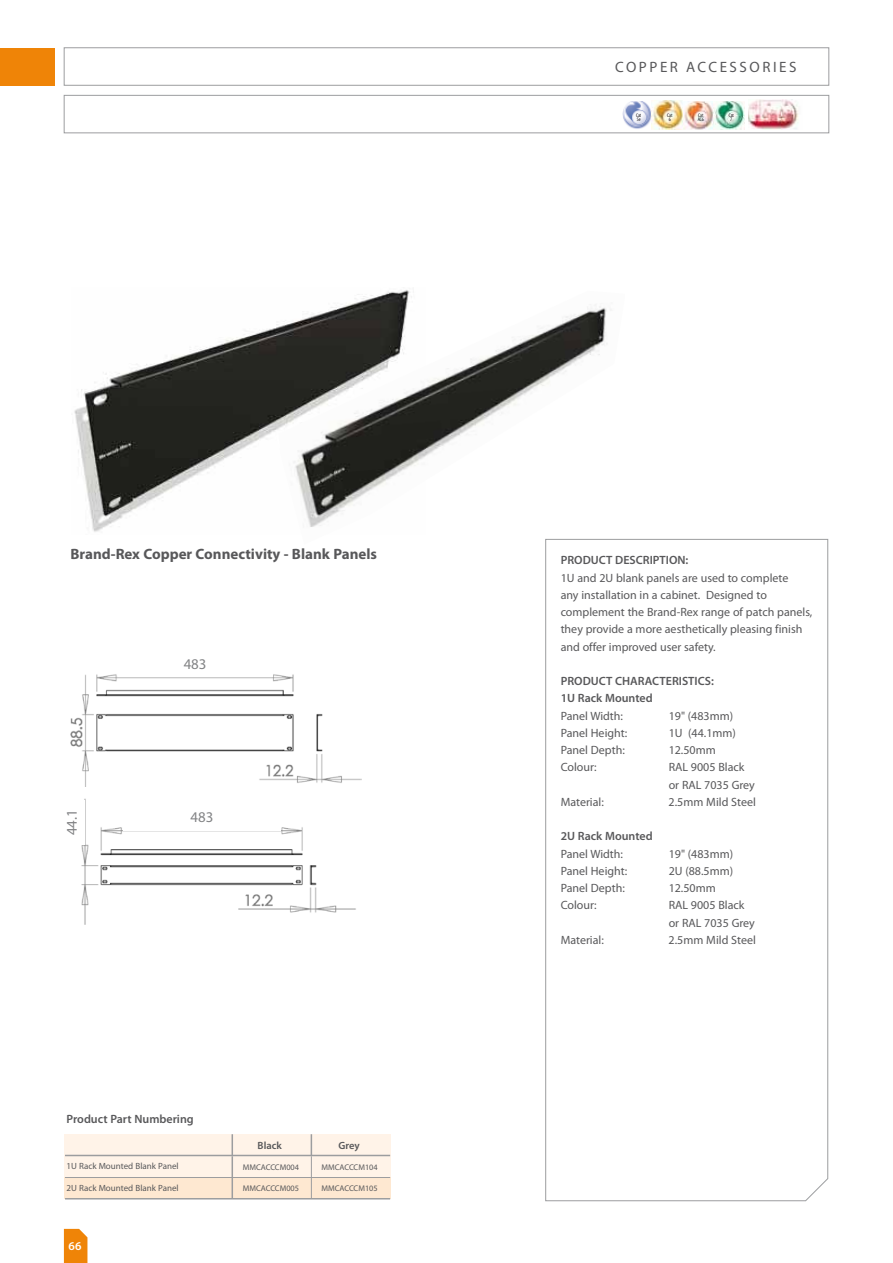
<style>
.page{position:relative;width:893px;height:1263px;background:#fff}
.page>*{position:absolute;margin:0;border:0;box-sizing:border-box;transform-origin:0 0}
.t1{font:700 15px "Myriad Pro";color:#58585a}
.t2{font:15px "Myriad Pro";letter-spacing:.17em;color:#58585a}
.t3{font:14.85px "Myriad Pro";color:#828385}
.t4{font:12px/17.2px "Myriad Pro";color:#58585a}
.t5{font:600 12px/17.2px "Myriad Pro";color:#58585a}
.t6{font:600 12px "Myriad Pro";color:#fff}
.t7{font:600 10.5px "Myriad Pro";color:#58585a}
.t8{font:9px "Myriad Pro";color:#58585a}
.t9{font:8.25px "Myriad Pro";color:#58585a}
.t10{font:condensed 5.4px/4.5px "Myriad Pro";letter-spacing:-.01em;color:#1a171b}
</style>
<div class="page">
<svg style="left:64px;top:1229px;width:23px;height:34px"></svg>
<div style="left:64px;top:95px;width:765px;height:38px;border:1px solid #9c9d9f"></div>
<div style="left:64px;top:47px;width:765px;height:39px;border:1px solid #9c9d9f"></div>
<div style="left:0;top:48px;width:55px;height:37px;background:#ef8407"></div>
<img style="left:74px;top:290px;width:335px;height:242px">
<div style="left:64px;top:1134px;width:326px;height:64px;background:#fff3e8"></div>
<div style="left:64px;top:1177px;width:326px;height:21px;background:#fee8d1"></div>
<hr style="left:65px;top:1198px;width:325px;height:1px;background:#9c9d9f">
<hr style="left:65px;top:1177px;width:325px;height:1px;background:#9c9d9f">
<hr style="left:65px;top:1155px;width:325px;height:1px;background:#9c9d9f">
<svg style="left:232px;top:1134px;width:1px;height:21px"></svg>
<svg style="left:311px;top:1134px;width:1px;height:21px"></svg>
<hr style="left:232px;top:1156px;width:1px;height:43px;background:#9c9d9f">
<hr style="left:311px;top:1156px;width:1px;height:43px;background:#9c9d9f">
<img style="left:279px;top:291px;width:346px;height:248px">
<img style="left:70px;top:674px;width:291px;height:113px">
<img style="left:81px;top:799px;width:275px;height:126px">
<div style="left:118px;top:656px;width:154px;height:21px;background:#fff"></div>
<div style="left:123px;top:809px;width:158px;height:21px;background:#fff"></div>
<div style="left:64px;top:800px;width:21px;height:44px;background:#fff"></div>
<img style="left:622px;top:100px;width:122px;height:29px">
<img style="left:748px;top:99px;width:51px;height:30px">
<svg style="left:545px;top:539px;width:284px;height:662px"></svg>
<p class="t2" style="left:615px;top:61px;width:183px">COPPER ACCESSORIES</p>
<p class="t10" style="left:636px;top:113px;width:7px">Cat<br>5e</p>
<p class="t10" style="left:667px;top:113px;width:7px">Cat<br>6</p>
<p class="t10" style="left:729px;top:113px;width:7px">Cat<br>7</p>
<p class="t10" style="left:698px;top:113px;width:8px">Cat<br>AC6</p>
<p class="t1" style="left:71px;top:548px;width:308px">Brand-Rex Copper Connectivity - Blank Panels</p>
<p class="t5" style="left:561px;top:553px;width:129px">PRODUCT DESCRIPTION:</p>
<p class="t4" style="left:561px;top:570px;width:253px">1U and 2U blank panels are used to complete<br>any installation in a cabinet. Designed to complement the Brand-Rex range of patch panels, they provide a more aesthetically pleasing finish and offer improved user safety.</p>
<p class="t5" style="left:561px;top:674px;width:155px">PRODUCT CHARACTERISTICS:<br>1U Rack Mounted</p>
<p class="t4" style="left:561px;top:708px;width:64px">Panel Width:</p>
<p class="t4" style="left:669px;top:708px;width:66px">19" (483mm)</p>
<p class="t4" style="left:561px;top:725px;width:68px">Panel Height:</p>
<p class="t4" style="left:669px;top:725px;width:69px">1U (44.1mm)</p>
<p class="t4" style="left:561px;top:743px;width:66px">Panel Depth:</p>
<p class="t4" style="left:669px;top:743px;width:49px">12.50mm</p>
<p class="t4" style="left:561px;top:760px;width:37px">Colour:</p>
<p class="t4" style="left:669px;top:760px;width:88px">RAL 9005 Black or RAL 7035 Grey</p>
<p class="t4" style="left:561px;top:794px;width:45px">Material:</p>
<p class="t4" style="left:669px;top:794px;width:89px">2.5mm Mild Steel</p>
<p class="t5" style="left:561px;top:829px;width:94px">2U Rack Mounted</p>
<p class="t4" style="left:561px;top:846px;width:64px">Panel Width:</p>
<p class="t4" style="left:669px;top:846px;width:66px">19" (483mm)</p>
<p class="t4" style="left:561px;top:863px;width:68px">Panel Height:</p>
<p class="t4" style="left:669px;top:863px;width:66px">2U (88.5mm)</p>
<p class="t4" style="left:561px;top:881px;width:66px">Panel Depth:</p>
<p class="t4" style="left:669px;top:881px;width:49px">12.50mm</p>
<p class="t4" style="left:561px;top:898px;width:37px">Colour:</p>
<p class="t4" style="left:669px;top:898px;width:88px">RAL 9005 Black or RAL 7035 Grey</p>
<p class="t4" style="left:561px;top:932px;width:45px">Material:</p>
<p class="t4" style="left:669px;top:932px;width:89px">2.5mm Mild Steel</p>
<p class="t3" style="left:184px;top:658px;width:24px">483</p>
<p class="t3" style="left:66px;top:835px;width:27px;rotate:-90deg">44.1</p>
<p class="t3" style="left:190px;top:812px;width:24px">483</p>
<p class="t5" style="left:67px;top:1112px;width:129px">Product Part Numbering</p>
<p class="t8" style="left:67px;top:1163px;width:114px">1U Rack Mounted Blank Panel</p>
<p class="t8" style="left:67px;top:1184px;width:114px">2U Rack Mounted Blank Panel</p>
<p class="t6" style="left:69px;top:1241px;width:14px">66</p>
<p class="t7" style="left:258px;top:1142px;width:26px">Black</p>
<p class="t7" style="left:339px;top:1142px;width:23px">Grey</p>
<p class="t9" style="left:243px;top:1164px;width:58px">MMCACCCM004</p>
<p class="t9" style="left:243px;top:1185px;width:58px">MMCACCCM005</p>
<p class="t9" style="left:321px;top:1164px;width:58px">MMCACCCM104</p>
<p class="t9" style="left:321px;top:1185px;width:58px">MMCACCCM105</p>
</div>
